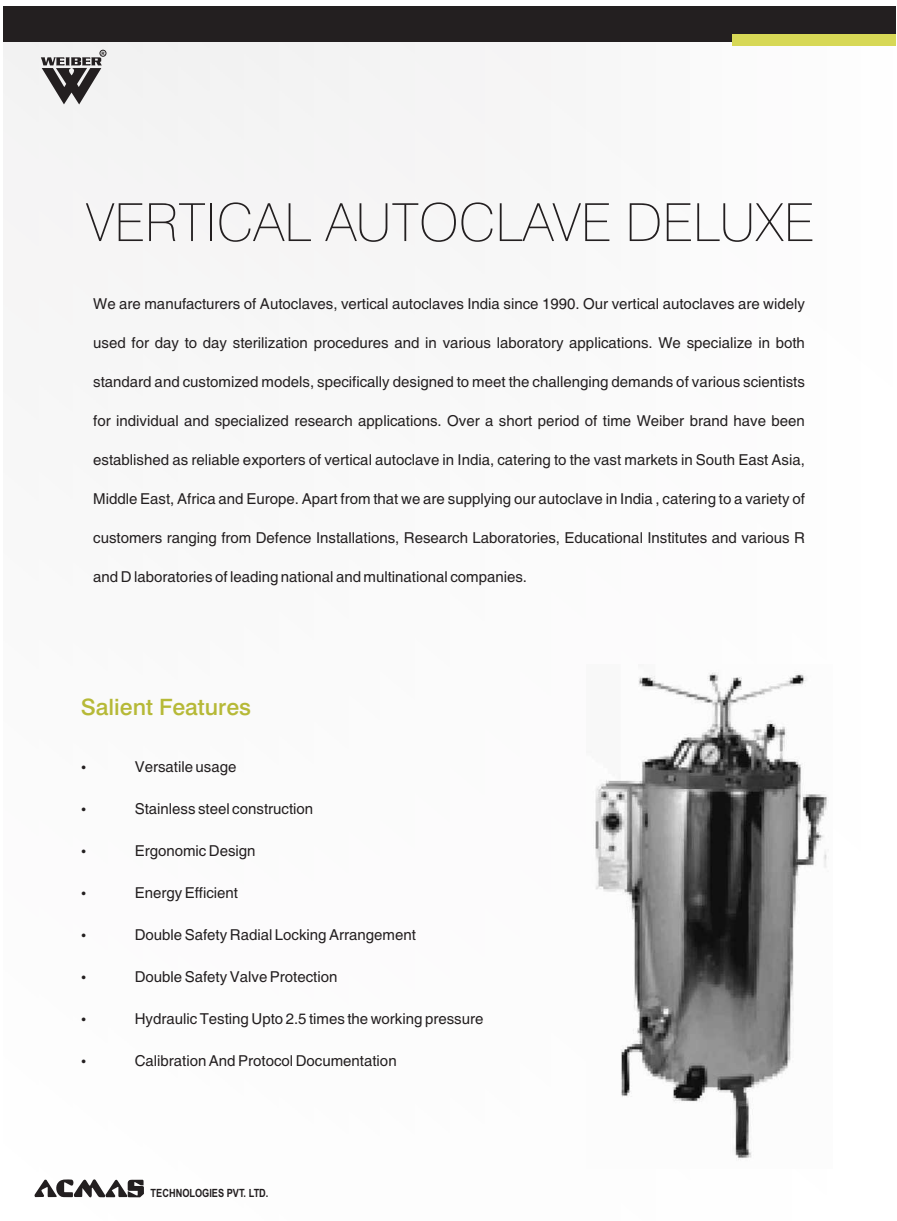
<style>
.page{position:relative;width:897px;height:1221px;background:#fff}
.page>*{position:absolute;margin:0;border:0;box-sizing:border-box;transform-origin:0 0}
.t1{font:100 52.5px "Swiss 721 BT";color:#231f20}
.t2{font:500 22.5px "Swiss 721 BT";color:#b6b937}
.t3{font:15px "Helvetica";color:#231f20}
.t4{font:700 11.4px "Arial";color:#231f20;scale:.81 1}
.t5{font:700 4.5px "Arial";color:#231f20}
</style>
<div class="page">
<div style="left:3px;top:42px;width:892px;height:204px;background:#f6f5f5"></div>
<div style="left:3px;top:6px;width:892px;height:36px;background:#231f20"></div>
<svg style="left:41px;top:57px;width:61px;height:47px"></svg>
<div style="left:100px;top:50px;width:6px;height:7px;border:1px solid #231f20;border-radius:50%"></div>
<svg style="left:34px;top:1179px;width:110px;height:19px"></svg>
<div style="left:731px;top:34px;width:164px;height:11px;background:#d7d856"></div>
<img style="left:595px;top:672px;width:234px;height:488px">
<p class="t5" style="left:101px;top:52px;width:5px">R</p>
<h1 class="t1" style="left:86px;top:201px;width:729px">VERTICAL AUTOCLAVE DELUXE</h1>
<p class="t3" style="left:93px;top:298px;width:713px">We are manufacturers of Autoclaves, vertical autoclaves India since 1990. Our vertical autoclaves are widely</p>
<p class="t3" style="left:93px;top:337px;width:713px">used for day to day sterilization procedures and in various laboratory applications. We specialize in both</p>
<p class="t3" style="left:93px;top:376px;width:713px">standard and customized models, specifically designed to meet the challenging demands of various scientists</p>
<p class="t3" style="left:93px;top:415px;width:713px">for individual and specialized research applications. Over a short period of time Weiber brand have been</p>
<p class="t3" style="left:93px;top:454px;width:713px">established as reliable exporters of vertical autoclave in India, catering to the vast markets in South East Asia,</p>
<p class="t3" style="left:93px;top:493px;width:713px">Middle East, Africa and Europe. Apart from that we are supplying our autoclave in India , catering to a variety of</p>
<p class="t3" style="left:93px;top:532px;width:713px">customers ranging from Defence Installations, Research Laboratories, Educational Institutes and various R</p>
<p class="t3" style="left:93px;top:571px;width:435px">and D laboratories of leading national and multinational companies.</p>
<h2 class="t2" style="left:81px;top:698px;width:172px">Salient Features</h2>
<p class="t3" style="left:135px;top:761px;width:103px">Versatile usage</p>
<p class="t3" style="left:135px;top:803px;width:180px">Stainless steel construction</p>
<p class="t3" style="left:135px;top:845px;width:122px">Ergonomic Design</p>
<p class="t3" style="left:135px;top:887px;width:105px">Energy Efficient</p>
<p class="t3" style="left:135px;top:929px;width:282px">Double Safety Radial Locking Arrangement</p>
<p class="t3" style="left:135px;top:971px;width:204px">Double Safety Valve Protection</p>
<p class="t3" style="left:135px;top:1013px;width:350px">Hydraulic Testing Upto 2.5 times the working pressure</p>
<p class="t3" style="left:135px;top:1055px;width:263px">Calibration And Protocol Documentation</p>
<p class="t4" style="left:151px;top:1189px;width:147px">TECHNOLOGIES PVT. LTD.</p>
</div>
